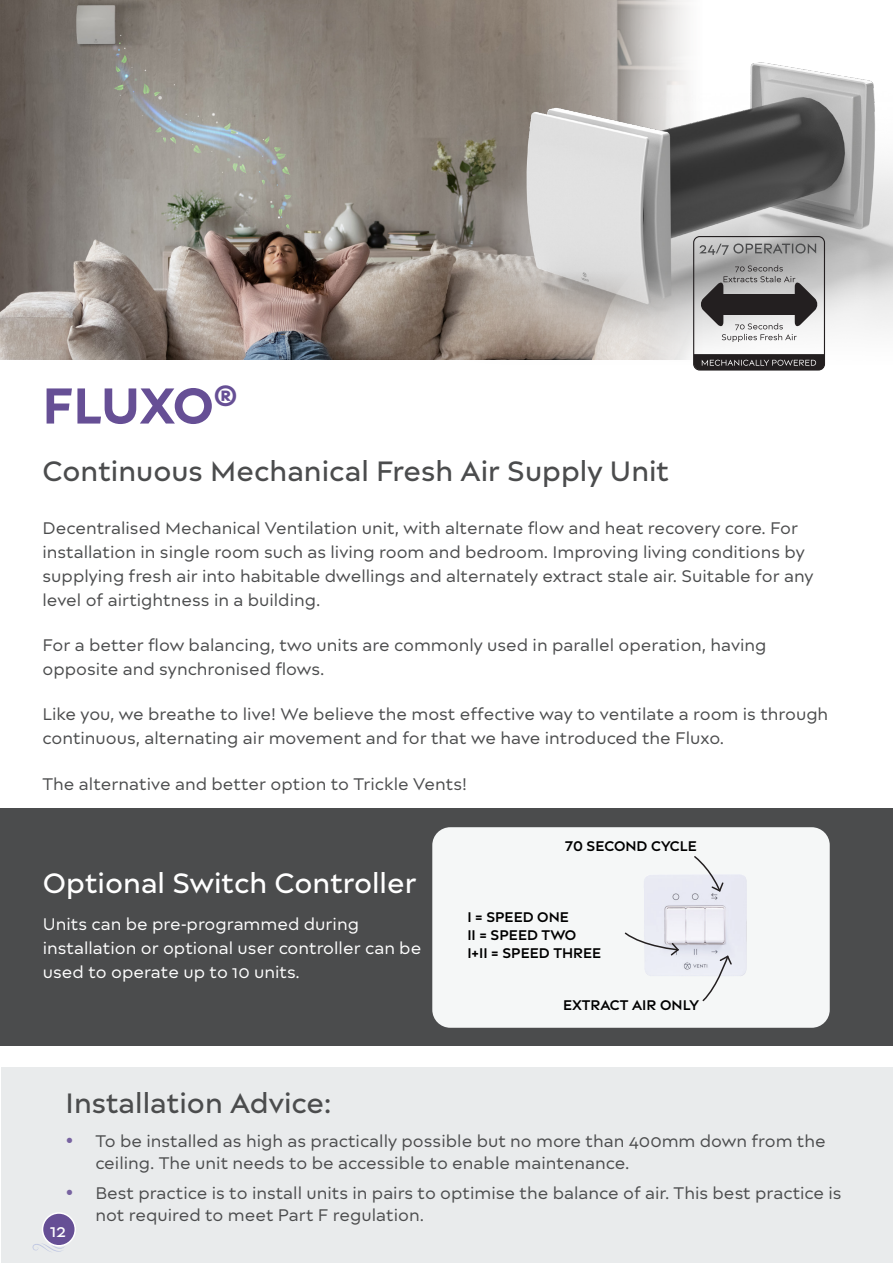
<style>
.page{position:relative;width:893px;height:1263px;background:#fff}
.page>*{position:absolute;margin:0;border:0;box-sizing:border-box;transform-origin:0 0}
.main_header{font:700 54px "Matteo";letter-spacing:-.01em;color:#664f95}
.Subheader{font:500 30px "Matteo";color:#4b4c4d}
.Subheader-2{font:500 30px "Matteo";color:#fff}
.body{font:18px/24px "Matteo";color:#4b4c4d}
.body-2{font:18px/24px "Matteo";color:#fff}
.t1{font:500 18px "Matteo";color:#fff}
.product_label{font:600 15px "Matteo";color:#000}
</style>
<div class="page">
<img style="left:0;top:0;width:688px;height:359px">
<img style="left:448px;top:43px;width:445px;height:325px">
<div style="left:2px;top:1068px;width:891px;height:195px;background:#e9ebec"></div>
<div style="left:0;top:809px;width:893px;height:237px;background:#4b4c4d"></div>
<div style="left:432px;top:827px;width:398px;height:201px;background:#f5f7f7;border-radius:18px"></div>
<img style="left:644px;top:875px;width:103px;height:101px">
<svg style="left:693px;top:856px;width:32px;height:37px"></svg>
<svg style="left:624px;top:931px;width:56px;height:26px"></svg>
<svg style="left:701px;top:954px;width:32px;height:48px"></svg>
<svg style="left:699px;top:243px;width:117px;height:12px"></svg>
<div style="left:693px;top:236px;width:132px;height:135px;border:1px solid #231f20;border-radius:6px"></div>
<svg style="left:694px;top:354px;width:130px;height:16px;background:#383435"></svg>
<svg style="left:700px;top:265px;width:118px;height:77px"></svg>
<div style="left:719px;top:294px;width:83px;height:20px;background:#231f20"></div>
<div style="left:43px;top:1213px;width:32px;height:33px;background:#664f95;border-radius:50%"></div>
<div style="left:42px;top:1212px;width:34px;height:34px;border:2px solid #fff;border-radius:50%"></div>
<svg style="left:32px;top:1243px;width:33px;height:9px"></svg>
<p class="main_header" style="left:43px;top:375px;width:197px">FLUXO<sup>®</sup></p>
<p class="Subheader" style="left:43px;top:454px;width:628px">Continuous Mechanical Fresh Air Supply Unit</p>
<p class="body" style="left:43px;top:515px;width:772px">Decentralised Mechanical Ventilation unit, with alternate flow and heat recovery core. For installation in single room such as living room and bedroom. Improving living conditions by supplying fresh air into habitable dwellings and alternately extract stale air. Suitable for any level of airtightness in a building.</p>
<p class="body" style="left:43px;top:633px;width:725px">For a better flow balancing, two units are commonly used in parallel operation, having opposite and synchronised flows.</p>
<p class="body" style="left:43px;top:702px;width:787px">Like you, we breathe to live! We believe the most effective way to ventilate a room is through continuous, alternating air movement and for that we have introduced the Fluxo.</p>
<p class="body" style="left:43px;top:771px;width:426px">The alternative and better option to Trickle Vents!</p>
<p class="Subheader-2" style="left:43px;top:866px;width:375px">Optional Switch Controller</p>
<p class="body-2" style="left:43px;top:912px;width:380px">Units can be pre-programmed during installation or optional user controller can be used to operate up to 10 units.</p>
<p class="product_label" style="left:565px;top:837px;width:133px">70 SECOND CYCLE</p>
<p class="product_label" style="left:467px;top:908px;width:103px">I = SPEED ONE</p>
<p class="product_label" style="left:467px;top:926px;width:110px">II = SPEED TWO</p>
<p class="product_label" style="left:467px;top:944px;width:135px">I+II = SPEED THREE</p>
<p class="product_label" style="left:563px;top:997px;width:137px">EXTRACT AIR ONLY</p>
<p class="Subheader" style="left:66px;top:1086px;width:267px">Installation Advice:</p>
<p class="body" style="left:95px;top:1130px;width:732px;line-height:21.6px">To be installed as high as practically possible but no more than 400mm down from the ceiling. The unit needs to be accessible to enable maintenance.</p>
<p class="body" style="left:95px;top:1182px;width:748px;line-height:21.6px">Best practice is to install units in pairs to optimise the balance of air. This best practice is not required to meet Part F regulation.</p>
<p class="t1" style="left:50px;top:1220px;width:18px">12</p>
</div>
